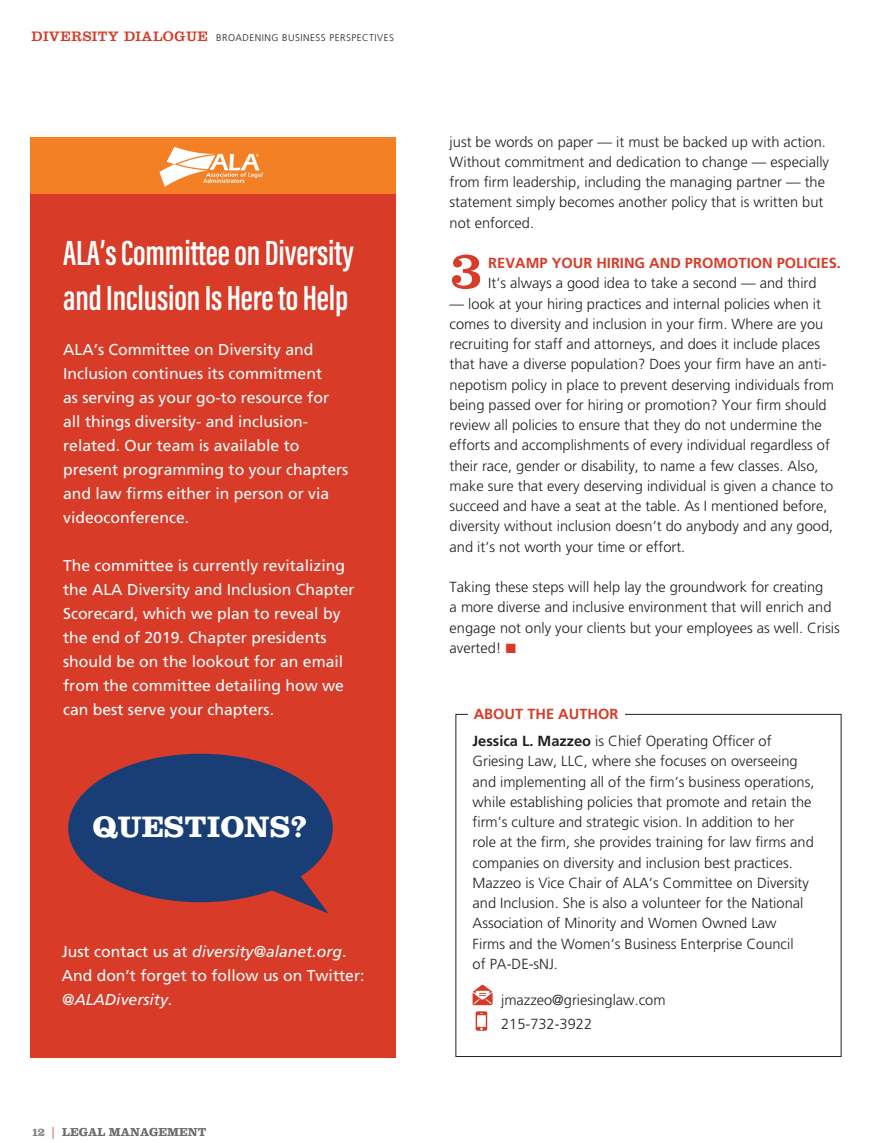
<style>
.page{position:relative;width:873px;height:1143px;background:#fff}
.page>*{position:absolute;margin:0;border:0;box-sizing:border-box;transform-origin:0 0}
.t1{font:54.45px "Clarendon LT Std";color:#d83b27}
.t2{font:600 36px/45px "Acumin Pro Extra Cond";letter-spacing:-.005em;color:#fff}
.t3{font:700 30.75px "Clarendon LT Std";color:#fff}
.t4{font:15.75px/24px "Frutiger LT Std";color:#fff}
.t5{font:300 14.7px/20.2px "Frutiger LT Std";color:#231f20}
.t6{font:700 14.7px "Frutiger LT Std";color:#d83b27}
.t7{font:700 12px "Clarendon LT Std";letter-spacing:-.005em;color:#6c6d70}
.t8{font:300 9.75px "Frutiger LT Std";letter-spacing:.05em;color:#231f20}
.s1{font-family:"Clarendon LT Std";font-weight:400;font-size:14.25px;color:#d83b27}
.s2{font-style:italic}
.s3{color:#808285}
.s4{font-family:"Adobe Caslon Pro";font-weight:600;font-style:italic;color:#d83b27}
.s5{color:#d83b27}
.s6{font-weight:700}
</style>
<div class="page">
<svg style="left:473px;top:985px;width:20px;height:20px"></svg>
<svg style="left:476px;top:1011px;width:11px;height:20px"></svg>
<div style="left:31px;top:140px;width:365px;height:918px;background:#d83b27"></div>
<div style="left:31px;top:137px;width:365px;height:57px;background:#f48026"></div>
<svg style="left:160px;top:147px;width:103px;height:40px"></svg>
<div style="left:68px;top:754px;width:265px;height:148px;background:#183e75;border-radius:50%"></div>
<svg style="left:261px;top:868px;width:67px;height:46px"></svg>
<p class="t8" style="left:32px;top:32px;width:364px"><span class="s1">DIVERSITY DIALOGUE</span> BROADENING BUSINESS PERSPECTIVES</p>
<h2 class="t2" style="left:63px;top:230px;width:292px">ALA’s Committee on Diversity and Inclusion Is Here to Help</h2>
<p class="t4" style="left:63px;top:337px;width:287px">ALA’s Committee on Diversity and Inclusion continues its commitment<br>as serving as your go-to resource for all things diversity- and inclusion&shy;related. Our team is available to present programming to your chapters and law firms either in person or via videoconference.</p>
<p class="t4" style="left:63px;top:553px;width:293px">The committee is currently revitalizing the ALA Diversity and Inclusion Chapter Scorecard, which we plan to reveal by the end of 2019. Chapter presidents should be on the lookout for an email from the committee detailing how we can best serve your chapters.</p>
<h3 class="t3" style="left:92px;top:808px;width:217px">QUESTIONS?</h3>
<p class="t4" style="left:62px;top:940px;width:304px">Just contact us at <span class="s2">diversity@alanet.org</span>.<br>And don’t forget to follow us on Twitter: <span class="s2">@ALADiversity</span>.</p>
<p class="t7" style="left:32px;top:1124px;width:176px"><span class="s3">12</span> <span class="s4">|</span> LEGAL MANAGEMENT</p>
<p class="t5" style="left:450px;top:132px;width:381px">just be words on paper — it must be backed up with action.<br>Without commitment and dedication to change — especially from firm leadership, including the managing partner — the statement simply becomes another policy that is written but not enforced.</p>
<h1 class="t1" style="left:450px;top:238px;width:35px">3</h1>
<p class="t6" style="left:488px;top:254px;width:354px">REVAMP YOUR HIRING AND PROMOTION POLICIES.</p>
<p class="t5" style="left:488px;top:273px;width:330px">It’s always a good idea to take a second — and third</p>
<p class="t5" style="left:450px;top:294px;width:386px">— look at your hiring practices and internal policies when it comes to diversity and inclusion in your firm. Where are you recruiting for staff and attorneys, and does it include places that have a diverse population? Does your firm have an anti&shy;nepotism policy in place to prevent deserving individuals from being passed over for hiring or promotion? Your firm should review all policies to ensure that they do not undermine the efforts and accomplishments of every individual regardless of their race, gender or disability, to name a few classes. Also, make sure that every deserving individual is given a chance to succeed and have a seat at the table. As I mentioned before, diversity without inclusion doesn’t do anybody and any good, and it’s not worth your time or effort.</p>
<p class="t5" style="left:450px;top:577px;width:392px">Taking these steps will help lay the groundwork for creating<br>a more diverse and inclusive environment that will enrich and engage not only your clients but your employees as well. Crisis averted! <span class="s5">■</span></p>
<p class="t6" style="left:474px;top:705px;width:146px">ABOUT THE AUTHOR</p>
<p class="t5" style="left:473px;top:731px;width:343px"><span class="s6">Jessica L. Mazzeo</span> is Chief Operating Officer of Griesing Law, LLC, where she focuses on overseeing and implementing all of the firm’s business operations, while establishing policies that promote and retain the firm’s culture and strategic vision. In addition to her role at the firm, she provides training for law firms and companies on diversity and inclusion best practices.<br>Mazzeo is Vice Chair of ALA’s Committee on Diversity and Inclusion. She is also a volunteer for the National Association of Minority and Women Owned Law<br>Firms and the Women’s Business Enterprise Council<br>of PA-DE-sNJ.</p>
<p class="t5" style="left:501px;top:988px;width:166px;line-height:24px">jmazzeo@griesinglaw.com<br>215-732-3922</p>
</div>
